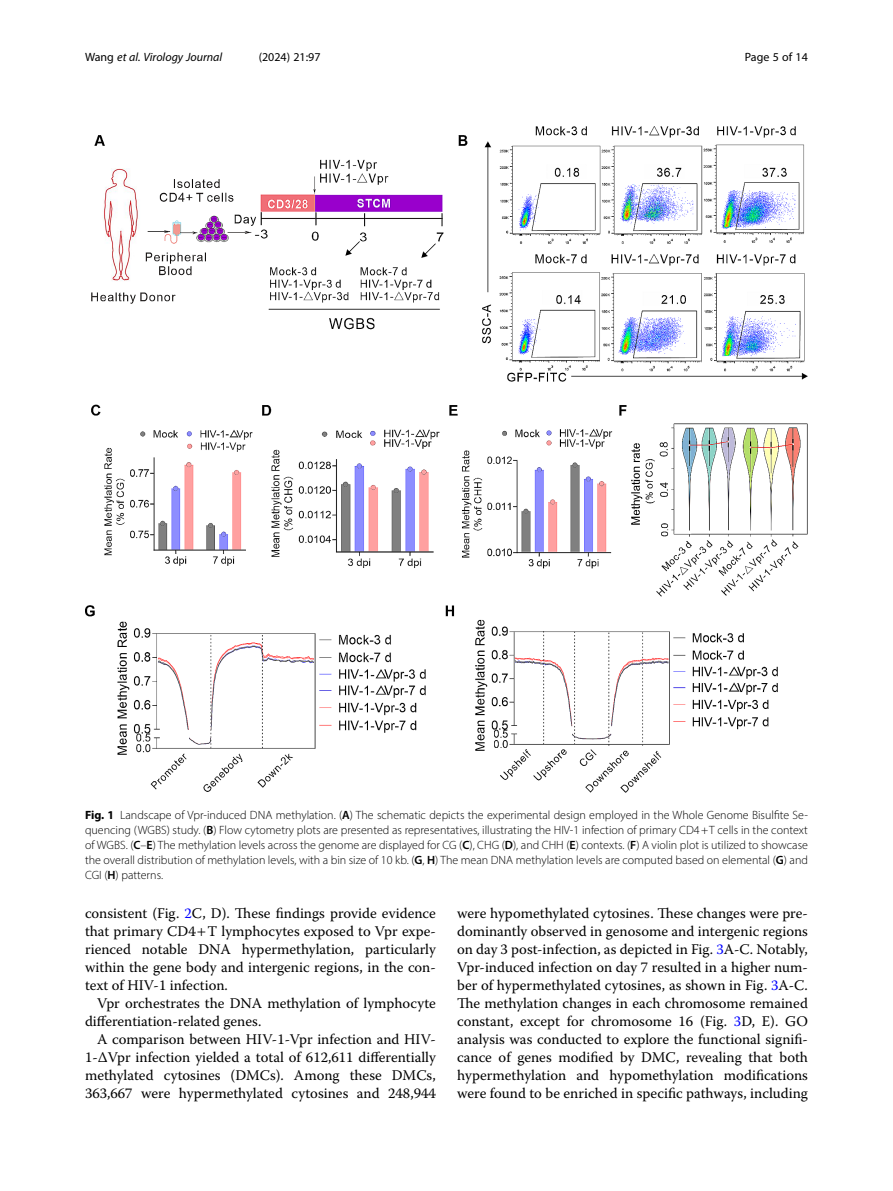
<style>
.page{position:relative;width:893px;height:1191px;background:#fff}
.page>*{position:absolute;margin:0;border:0;box-sizing:border-box;transform-origin:0 0}
.Body_Text_Indent{font:14.7px/18px "Warnock Pro";color:#000;text-align:justify}
.Figure_Caption{font:300 12px/15px "Myriad Pro";color:#000;text-align:justify}
.t1{font:italic 12px "Myriad Pro";color:#000}
.t2{font:12px "Myriad Pro";color:#000}
.s1{font-style:normal}
.s2{font-weight:700}
.s3{font-weight:600}
.s4{color:#00f}
</style>
<div class="page">
<img style="left:85px;top:126px;width:723px;height:666px">
<p class="t1" style="left:85px;top:50px;width:139px"><span class="s1">Wang</span> et al. Virology Journal</p>
<p class="t2" style="left:259px;top:50px;width:63px">(2024) 21:97</p>
<p class="t2" style="left:745px;top:50px;width:65px">Page 5 of 14</p>
<p class="Figure_Caption" style="left:85px;top:807px;width:724px"><span class="s2">Fig. 1</span> Landscape of Vpr-induced DNA methylation. (<span class="s3">A</span>) The schematic depicts the experimental design employed in the Whole Genome Bisulfite Se&shy;quencing (WGBS) study. (<span class="s3">B</span>) Flow cytometry plots are presented as representatives, illustrating the HIV-1 infection of primary CD4+T cells in the context of WGBS. (<span class="s3">C</span>–<span class="s3">E</span>) The methylation levels across the genome are displayed for CG (<span class="s3">C</span>), CHG (<span class="s3">D</span>), and CHH (<span class="s3">E</span>) contexts. (<span class="s3">F</span>) A violin plot is utilized to showcase the overall distribution of methylation levels, with a bin size of 10 kb. (<span class="s3">G</span>, <span class="s3">H</span>) The mean DNA methylation levels are computed based on elemental (<span class="s3">G</span>) and CGI (<span class="s3">H</span>) patterns.</p>
<p class="Body_Text_Indent" style="left:85px;top:904px;width:352px">consistent (Fig. <span class="s4">2</span>C, D). These findings provide evidence that primary CD4 T lymphocytes exposed to Vpr expe&shy;rienced notable DNA hypermethylation, particularly within the gene body and intergenic regions, in the con&shy;text of HIV-1 infection.</p>
<p class="Body_Text_Indent" style="left:85px;top:994px;width:352px;text-indent:12px">Vpr orchestrates the DNA methylation of lymphocyte differentiation-related genes.</p>
<p class="Body_Text_Indent" style="left:85px;top:1030px;width:352px;text-indent:12px">A comparison between HIV-1-Vpr infection and HIV-1-∆Vpr infection yielded a total of 612,611 differentially methylated cytosines (DMCs). Among these DMCs, 363,667 were hypermethylated cytosines and 248,944</p>
<p class="Body_Text_Indent" style="left:457px;top:904px;width:352px">were hypomethylated cytosines. These changes were pre&shy;dominantly observed in genosome and intergenic regions on day 3 post-infection, as depicted in Fig. <span class="s4">3</span>A-C. Notably, Vpr-induced infection on day 7 resulted in a higher num&shy;ber of hypermethylated cytosines, as shown in Fig. <span class="s4">3</span>A-C.<br>The methylation changes in each chromosome remained constant, except for chromosome 16 (Fig. <span class="s4">3</span>D, E). GO analysis was conducted to explore the functional signifi&shy;cance of genes modified by DMC, revealing that both hypermethylation and hypomethylation modifications were found to be enriched in specific pathways, including</p>
</div>
